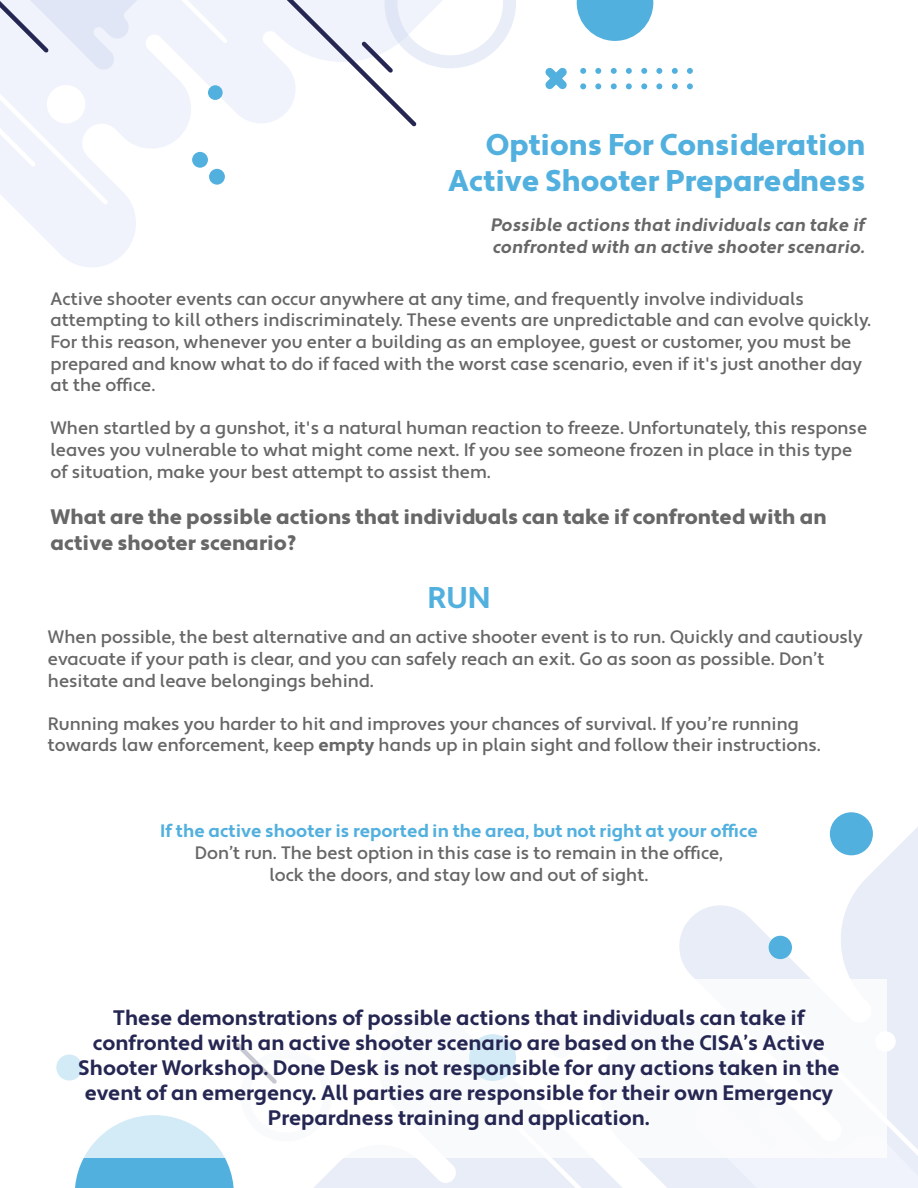
<style>
.page{position:relative;width:918px;height:1188px;background:#fff}
.page>*{position:absolute;margin:0;border:0;box-sizing:border-box;transform-origin:0 0}
.t1{font:900 30px/36px "Apertura";color:#52b0df;text-align:right}
.t2{font:700 30px "Apertura";color:#52b0df}
.t3{font:700 21px/25.2px "Apertura";color:#252652;text-align:center}
.t4{font:900 21px/25.2px "Apertura";color:#686768}
.t5{font:500 18px/21.6px "Apertura";color:#686768}
.t6{font:18px/21.6px "Apertura Bold Obliq";color:#686768}
.t7{font:700 18px "Apertura";color:#52b0df}
.s1{font-weight:700}
</style>
<div class="page">
<svg style="left:332px;top:812px;width:586px;height:376px"></svg>
<div style="left:830px;top:812px;width:43px;height:43px;background:#52b0df;border-radius:50%"></div>
<svg style="left:509px;top:1158px;width:94px;height:30px;background:#e9eef7"></svg>
<div style="left:694px;top:1022px;width:224px;height:166px;background:#f0f3fb"></div>
<div style="left:769px;top:936px;width:23px;height:23px;background:#52b0df;border-radius:50%"></div>
<svg style="left:577px;top:0;width:76px;height:41px"></svg>
<svg style="left:16px;top:0;width:256px;height:267px"></svg>
<svg style="left:545px;top:67px;width:22px;height:22px"></svg>
<svg style="left:611px;top:83px;width:6px;height:6px"></svg>
<svg style="left:611px;top:68px;width:6px;height:6px"></svg>
<svg style="left:626px;top:83px;width:6px;height:6px"></svg>
<svg style="left:626px;top:68px;width:6px;height:6px"></svg>
<svg style="left:580px;top:83px;width:6px;height:6px"></svg>
<svg style="left:580px;top:68px;width:6px;height:6px"></svg>
<svg style="left:595px;top:83px;width:6px;height:6px"></svg>
<svg style="left:595px;top:68px;width:6px;height:6px"></svg>
<svg style="left:672px;top:83px;width:6px;height:6px"></svg>
<svg style="left:672px;top:68px;width:6px;height:6px"></svg>
<svg style="left:687px;top:83px;width:6px;height:6px"></svg>
<svg style="left:687px;top:68px;width:6px;height:6px"></svg>
<svg style="left:641px;top:83px;width:6px;height:6px"></svg>
<svg style="left:641px;top:68px;width:6px;height:6px"></svg>
<svg style="left:656px;top:83px;width:6px;height:6px"></svg>
<svg style="left:656px;top:68px;width:6px;height:6px"></svg>
<svg style="left:0;top:0;width:231px;height:209px"></svg>
<svg style="left:272px;top:0;width:244px;height:127px"></svg>
<svg style="left:75px;top:1158px;width:257px;height:30px"></svg>
<div style="left:32px;top:980px;width:854px;height:178px;background:#fff"></div>
<h1 class="t1" style="left:448px;top:128px;width:419px">Options For Consideration<br>Active Shooter Preparedness</h1>
<p class="t6" style="left:491px;top:215px;width:376px">Possible actions that individuals can take if confronted with an active shooter scenario.</p>
<p class="t5" style="left:51px;top:288px;width:822px">Active shooter events can occur anywhere at any time, and frequently involve individuals attempting to kill others indiscriminately. These events are unpredictable and can evolve quickly.<br>For this reason, whenever you enter a building as an employee, guest or customer, you must be prepared and know what to do if faced with the worst case scenario, even if it's just another day at the office.</p>
<p class="t5" style="left:51px;top:418px;width:818px">When startled by a gunshot, it's a natural human reaction to freeze. Unfortunately, this response leaves you vulnerable to what might come next. If you see someone frozen in place in this type of situation, make your best attempt to assist them.</p>
<p class="t4" style="left:51px;top:505px;width:778px">What are the possible actions that individuals can take if confronted with an active shooter scenario?</p>
<h1 class="t2" style="left:427px;top:580px;width:65px">RUN</h1>
<p class="t5" style="left:48px;top:627px;width:817px">When possible, the best alternative and an active shooter event is to run. Quickly and cautiously evacuate if your path is clear, and you can safely reach an exit. Go as soon as possible. Don’t hesitate and leave belongings behind.</p>
<p class="t5" style="left:48px;top:713px;width:775px">Running makes you harder to hit and improves your chances of survival. If you’re running towards law enforcement, keep <span class="s1">empty</span> hands up in plain sight and follow their instructions.</p>
<p class="t7" style="left:160px;top:820px;width:599px">If the active shooter is reported in the area, but not right at your office</p>
<p class="t5" style="left:195px;top:843px;width:530px;text-align:center">Don’t run. The best option in this case is to remain in the office, lock the doors, and stay low and out of sight.</p>
<p class="t3" style="left:78px;top:1005px;width:763px">These demonstrations of possible actions that individuals can take if confronted with an active shooter scenario are based on the CISA’s Active Shooter Workshop. Done Desk is not responsible for any actions taken in the event of an emergency. All parties are responsible for their own Emergency Prepardness training and application.</p>
</div>
